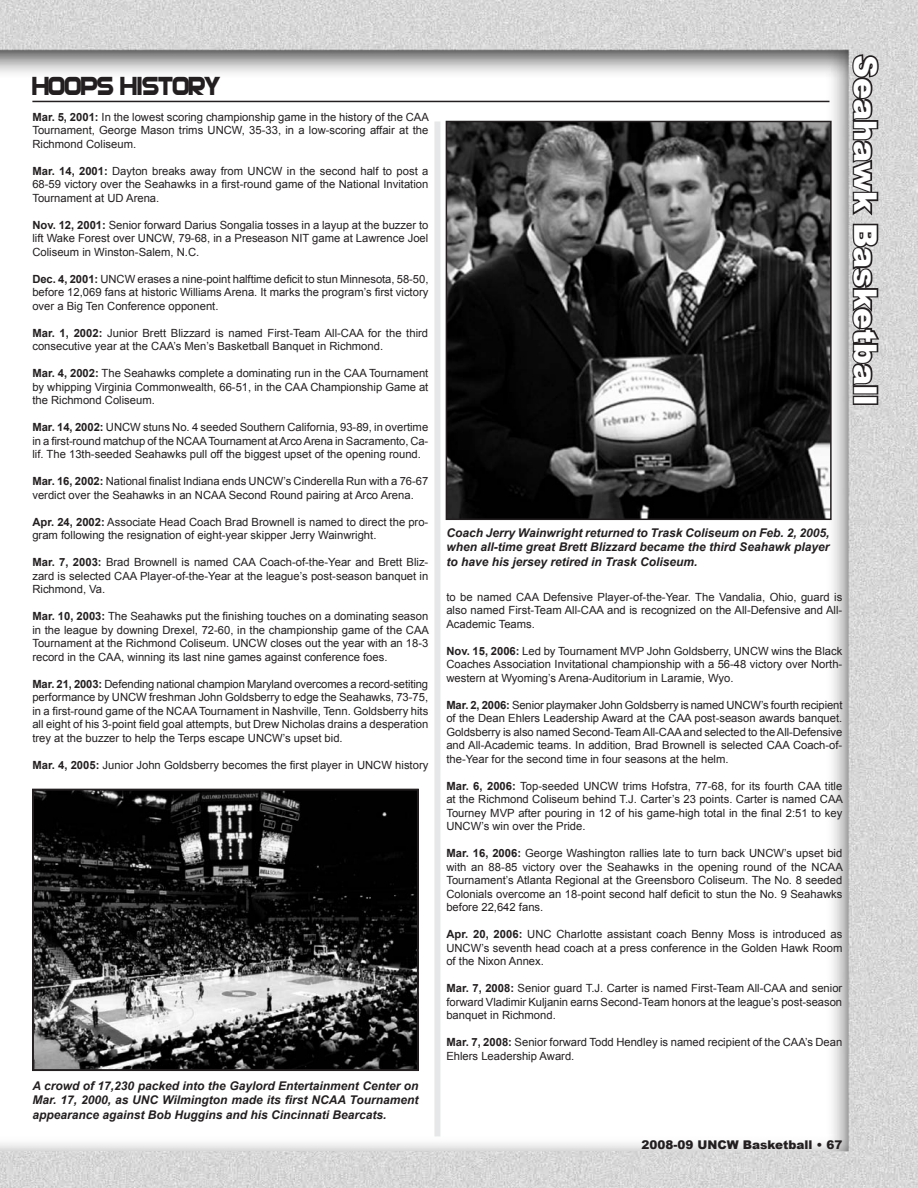
<style>
.page{position:relative;width:918px;height:1188px;background:#fff}
.page>*{position:absolute;margin:0;border:0;box-sizing:border-box;transform-origin:0 0}
.t1{font:900 31.5px "Arial";color:#fff}
.t2{font:27px "SF Automaton Condensed";color:#231f20}
.t3{font:italic 700 12px/14.4px "Arial";color:#231f20;text-align:justify}
.t4{font:900 12px "Arial";color:#231f20}
.t5{font:11.25px/13.5px "Arial";color:#231f20;text-align:justify}
.s1{font-weight:700}
</style>
<div class="page">
<img style="left:0;top:0;width:918px;height:1188px">
<svg style="left:849px;top:53px;width:33px;height:335px;background:#8a8989"></svg>
<div style="left:853px;top:385px;width:25px;height:9px;border:3px solid #231f20"></div>
<div style="left:853px;top:396px;width:25px;height:9px;border:3px solid #231f20"></div>
<hr style="left:32px;top:101px;width:798px;height:1px;background:#231f20">
<div style="left:434px;top:121px;width:6px;height:1015px;background:#e6e7e9"></div>
<img style="left:35px;top:792px;width:380px;height:276px">
<div style="left:32px;top:789px;width:386px;height:282px;border:2px solid #231f20"></div>
<img style="left:449px;top:124px;width:380px;height:393px">
<div style="left:446px;top:121px;width:386px;height:399px;border:2px solid #231f20"></div>
<h2 class="t2" style="left:32px;top:70px;width:188px">HOOPS HISTORY</h2>
<p class="t5" style="left:32px;top:110px;width:398px"><span class="s1">Mar. 5, 2001:</span> In the lowest scoring championship game in the history of the CAA Tournament, George Mason trims UNCW, 35-33, in a low-scoring affair at the Richmond Coliseum.</p>
<p class="t5" style="left:32px;top:164px;width:398px"><span class="s1">Mar. 14, 2001:</span> Dayton breaks away from UNCW in the second half to post a 68-59 victory over the Seahawks in a first-round game of the National Invitation Tournament at UD Arena.</p>
<p class="t5" style="left:32px;top:218px;width:397px"><span class="s1">Nov. 12, 2001:</span> Senior forward Darius Songalia tosses in a layup at the buzzer to lift Wake Forest over UNCW, 79-68, in a Preseason NIT game at Lawrence Joel Coliseum in Winston-Salem, N.C.</p>
<p class="t5" style="left:32px;top:272px;width:398px"><span class="s1">Dec. 4, 2001:</span> UNCW erases a nine-point halftime deficit to stun Minnesota, 58-50, before 12,069 fans at historic Williams Arena. It marks the program’s first victory over a Big Ten Conference opponent.</p>
<p class="t5" style="left:32px;top:326px;width:397px"><span class="s1">Mar. 1, 2002:</span> Junior Brett Blizzard is named First-Team All-CAA for the third consecutive year at the CAA’s Men’s Basketball Banquet in Richmond.</p>
<p class="t5" style="left:32px;top:367px;width:397px"><span class="s1">Mar. 4, 2002:</span> The Seahawks complete a dominating run in the CAA Tournament by whipping Virginia Commonwealth, 66-51, in the CAA Championship Game at the Richmond Coliseum.</p>
<p class="t5" style="left:32px;top:421px;width:397px"><span class="s1">Mar. 14, 2002:</span> UNCW stuns No. 4 seeded Southern California, 93-89, in overtime in a first-round matchup of the NCAA Tournament at Arco Arena in Sacramento, Ca&shy;lif. The 13th-seeded Seahawks pull off the biggest upset of the opening round.</p>
<p class="t5" style="left:32px;top:475px;width:397px"><span class="s1">Mar. 16, 2002:</span> National finalist Indiana ends UNCW’s Cinderella Run with a 76-67 verdict over the Seahawks in an NCAA Second Round pairing at Arco Arena.</p>
<p class="t5" style="left:32px;top:515px;width:397px"><span class="s1">Apr. 24, 2002:</span> Associate Head Coach Brad Brownell is named to direct the pro&shy;gram following the resignation of eight-year skipper Jerry Wainwright.</p>
<p class="t5" style="left:32px;top:556px;width:397px"><span class="s1">Mar. 7, 2003:</span> Brad Brownell is named CAA Coach-of-the-Year and Brett Bliz&shy;zard is selected CAA Player-of-the-Year at the league’s post-season banquet in Richmond, Va.</p>
<p class="t5" style="left:32px;top:610px;width:398px"><span class="s1">Mar. 10, 2003:</span> The Seahawks put the finishing touches on a dominating season in the league by downing Drexel, 72-60, in the championship game of the CAA Tournament at the Richmond Coliseum. UNCW closes out the year with an 18-3 record in the CAA, winning its last nine games against conference foes.</p>
<p class="t5" style="left:32px;top:677px;width:397px"><span class="s1">Mar. 21, 2003:</span> Defending national champion Maryland overcomes a record-setiting performance by UNCW freshman John Goldsberry to edge the Seahawks, 73-75, in a first-round game of the NCAA Tournament in Nashville, Tenn. Goldsberry hits all eight of his 3-point field goal attempts, but Drew Nicholas drains a desperation trey at the buzzer to help the Terps escape UNCW’s upset bid.</p>
<p class="t5" style="left:32px;top:758px;width:397px"><span class="s1">Mar. 4, 2005:</span> Junior John Goldsberry becomes the first player in UNCW history</p>
<p class="t3" style="left:32px;top:1079px;width:388px">A crowd of 17,230 packed into the Gaylord Entertainment Center on Mar. 17, 2000, as UNC Wilmington made its first NCAA Tournament appearance against Bob Huggins and his Cincinnati Bearcats.</p>
<h1 class="t1" style="left:888px;top:55px;width:352px;rotate:90deg">Seahawk Basketball</h1>
<p class="t3" style="left:446px;top:526px;width:385px">Coach Jerry Wainwright returned to Trask Coliseum on Feb. 2, 2005, when all-time great Brett Blizzard became the third Seahawk player to have his jersey retired in Trask Coliseum.</p>
<p class="t5" style="left:446px;top:590px;width:397px">to be named CAA Defensive Player-of-the-Year. The Vandalia, Ohio, guard is also named First-Team All-CAA and is recognized on the All-Defensive and All-Academic Teams.</p>
<p class="t5" style="left:446px;top:644px;width:397px"><span class="s1">Nov. 15, 2006:</span> Led by Tournament MVP John Goldsberry, UNCW wins the Black Coaches Association Invitational championship with a 56-48 victory over North&shy;western at Wyoming’s Arena-Auditorium in Laramie, Wyo.</p>
<p class="t5" style="left:446px;top:698px;width:398px"><span class="s1">Mar. 2, 2006:</span> Senior playmaker John Goldsberry is named UNCW’s fourth recipient of the Dean Ehlers Leadership Award at the CAA post-season awards banquet.<br>Goldsberry is also named Second-Team All-CAA and selected to the All-Defensive and All-Academic teams. In addition, Brad Brownell is selected CAA Coach-of&shy;the-Year for the second time in four seasons at the helm.</p>
<p class="t5" style="left:446px;top:779px;width:398px"><span class="s1">Mar. 6, 2006:</span> Top-seeded UNCW trims Hofstra, 77-68, for its fourth CAA title at the Richmond Coliseum behind T.J. Carter’s 23 points. Carter is named CAA Tourney MVP after pouring in 12 of his game-high total in the final 2:51 to key UNCW’s win over the Pride.</p>
<p class="t5" style="left:446px;top:847px;width:398px"><span class="s1">Mar. 16, 2006:</span> George Washington rallies late to turn back UNCW’s upset bid with an 88-85 victory over the Seahawks in the opening round of the NCAA Tournament’s Atlanta Regional at the Greensboro Coliseum. The No. 8 seeded Colonials overcome an 18-point second half deficit to stun the No. 9 Seahawks before 22,642 fans.</p>
<p class="t5" style="left:446px;top:928px;width:397px"><span class="s1">Apr. 20, 2006:</span> UNC Charlotte assistant coach Benny Moss is introduced as UNCW’s seventh head coach at a press conference in the Golden Hawk Room of the Nixon Annex.</p>
<p class="t5" style="left:446px;top:982px;width:397px"><span class="s1">Mar. 7, 2008:</span> Senior guard T.J. Carter is named First-Team All-CAA and senior forward Vladimir Kuljanin earns Second-Team honors at the league’s post-season banquet in Richmond.</p>
<p class="t5" style="left:446px;top:1036px;width:397px"><span class="s1">Mar. 7, 2008:</span> Senior forward Todd Hendley is named recipient of the CAA’s Dean<br>Ehlers Leadership Award.</p>
<p class="t4" style="left:641px;top:1136px;width:202px">2008-09 UNCW Basketball • 67</p>
</div>
